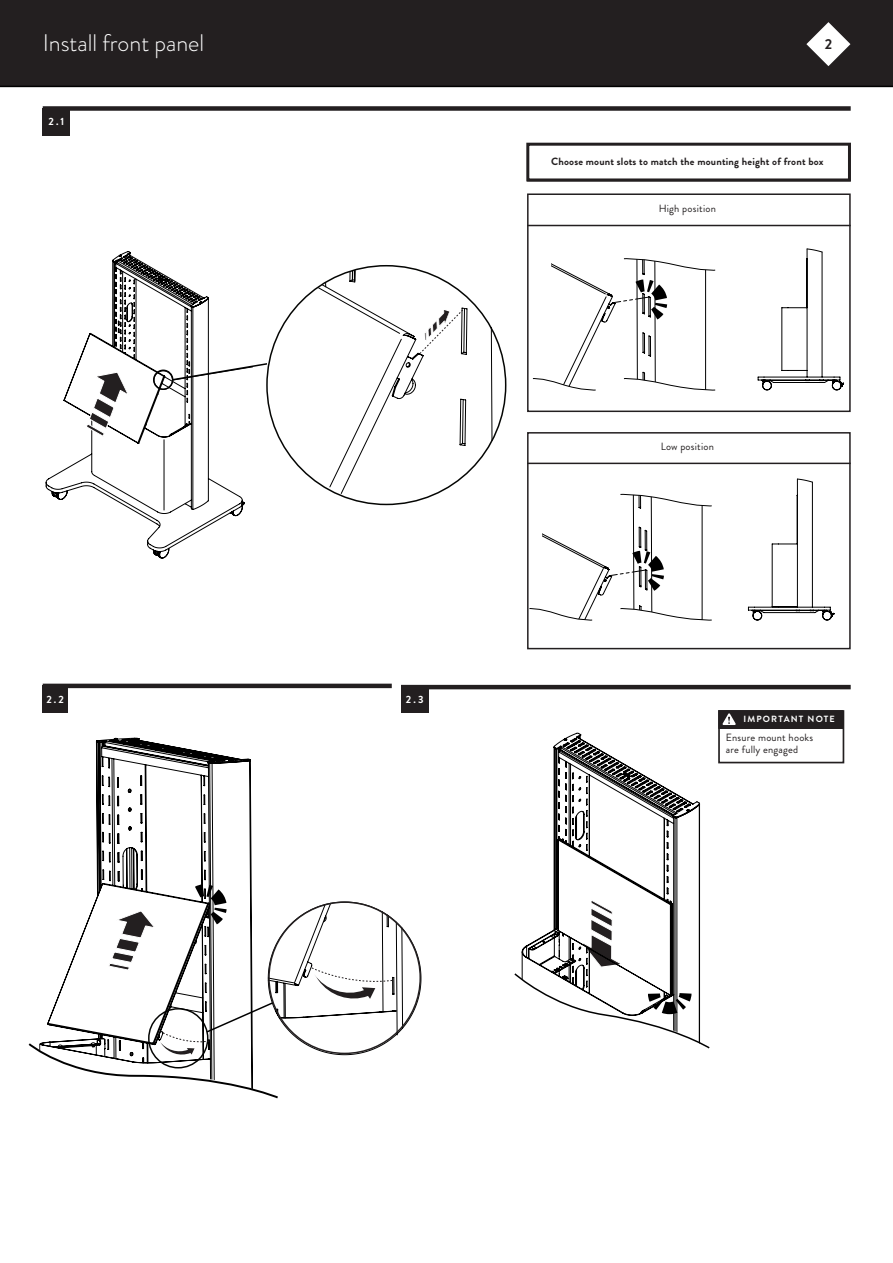
<style>
.page{position:relative;width:893px;height:1263px;background:#fff}
.page>*{position:absolute;margin:0;border:0;box-sizing:border-box;transform-origin:0 0}
.t1{font:300 24px "Brandon Grotesque";color:#fff}
.t2{font:700 14.4px "Brandon Grotesque";color:#231f20}
.t3{font:10.5px/12.6px "Brandon Grotesque";letter-spacing:.02em;color:#231f20}
.t4{font:700 10.5px "Brandon Grotesque";letter-spacing:.02em;color:#231f20}
.t5{font:700 10.5px "Brandon Grotesque";color:#fff}
.t6{font:700 9px "Brandon Grotesque";letter-spacing:.125em;color:#fff}
</style>
<div class="page">
<svg style="left:758px;top:249px;width:86px;height:141px"></svg>
<svg style="left:533px;top:226px;width:182px;height:165px"></svg>
<div style="left:43px;top:106px;width:808px;height:5px;background:#231f20"></div>
<div style="left:43px;top:108px;width:27px;height:28px;background:#231f20"></div>
<div style="left:0;top:0;width:893px;height:87px;background:#231f20"></div>
<svg style="left:806px;top:22px;width:44px;height:44px"></svg>
<svg style="left:748px;top:479px;width:86px;height:141px"></svg>
<hr style="left:43px;top:684px;width:349px;height:4px;background:#231f20">
<div style="left:43px;top:685px;width:25px;height:28px;background:#231f20"></div>
<svg style="left:46px;top:251px;width:199px;height:307px"></svg>
<svg style="left:318px;top:270px;width:174px;height:224px"></svg>
<hr style="left:401px;top:685px;width:450px;height:4px;background:#231f20">
<div style="left:401px;top:685px;width:28px;height:28px;background:#231f20"></div>
<div style="left:718px;top:710px;width:126px;height:53px;border:2px solid #231f20"></div>
<div style="left:719px;top:711px;width:123px;height:17px;background:#231f20"></div>
<div style="left:718px;top:710px;width:125px;height:19px;border:2px solid #231f20"></div>
<svg style="left:722px;top:713px;width:14px;height:12px"></svg>
<div style="left:153px;top:369px;width:20px;height:21px;border:2px solid #000;border-radius:50%"></div>
<svg style="left:154px;top:362px;width:115px;height:28px"></svg>
<svg style="left:85px;top:362px;width:51px;height:75px"></svg>
<svg style="left:95px;top:737px;width:157px;height:140px"></svg>
<svg style="left:553px;top:732px;width:147px;height:167px"></svg>
<svg style="left:28px;top:877px;width:393px;height:222px"></svg>
<div style="left:527px;top:193px;width:324px;height:219px;border:2px solid #231f20"></div>
<hr style="left:527px;top:225px;width:324px;height:1px;background:#231f20">
<div style="left:526px;top:143px;width:325px;height:38px;border:3px solid #231f20"></div>
<hr style="left:527px;top:463px;width:324px;height:1px;background:#231f20">
<div style="left:527px;top:432px;width:324px;height:217px;border:2px solid #231f20"></div>
<svg style="left:529px;top:479px;width:183px;height:143px"></svg>
<svg style="left:514px;top:899px;width:196px;height:150px"></svg>
<h1 class="t1" style="left:43px;top:27px;width:163px">Install front panel</h1>
<h2 class="t2" style="left:825px;top:34px;width:9px">2</h2>
<p class="t5" style="left:49px;top:114px;width:17px">2.1</p>
<p class="t5" style="left:46px;top:692px;width:19px">2.2</p>
<p class="t5" style="left:406px;top:692px;width:19px">2.3</p>
<p class="t4" style="left:551px;top:154px;width:274px">Choose mount slots to match the mounting height of front box</p>
<p class="t3" style="left:659px;top:203px;width:59px">High position</p>
<p class="t3" style="left:661px;top:440px;width:55px">Low position</p>
<p class="t6" style="left:743px;top:713px;width:93px">IMPORTANT NOTE</p>
<p class="t3" style="left:726px;top:731px;width:89px">Ensure mount hooks are fully engaged</p>
</div>
